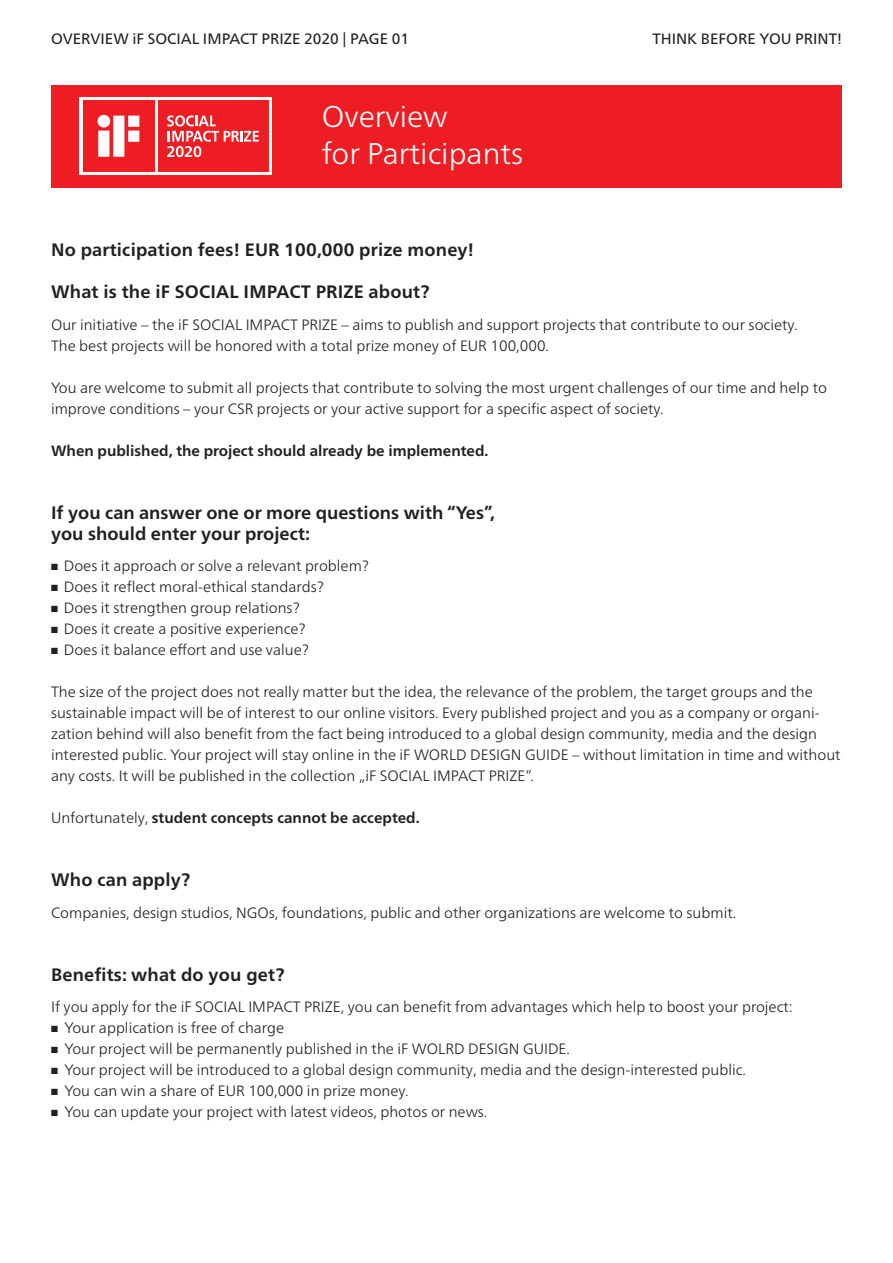
<style>
.page{position:relative;width:893px;height:1263px;background:#fff}
.page>*{position:absolute;margin:0;border:0;box-sizing:border-box;transform-origin:0 0}
.t1{font:300 30px/37.5px "Frutiger Neue LT Pro";color:#fff}
.t2{font:700 18px/21px "Frutiger Neue LT Pro";letter-spacing:.01em;color:#231f20}
.t3{font:300 15px/21px "Frutiger Neue LT Pro";color:#231f20}
.t4{font:700 15px "Frutiger Neue LT Pro";color:#231f20}
.t5{font:15px "Frutiger Neue LT Pro";color:#231f20}
.s1{font-weight:300}
</style>
<div class="page">
<div style="left:51px;top:85px;width:791px;height:102px;background:#ee1d23"></div>
<svg style="left:80px;top:97px;width:192px;height:77px;fill:#fff"></svg>
<div style="left:83px;top:101px;width:71px;height:71px;background:#ee1d23"></div>
<svg style="left:97px;top:115px;width:42px;height:42px"></svg>
<div style="left:158px;top:101px;width:110px;height:71px;background:#ee1d23"></div>
<svg style="left:167px;top:115px;width:92px;height:42px"></svg>
<p class="t5" style="left:51px;top:30px;width:360px">OVERVIEW IF SOCIAL I MPACT PRIZE 2020 | PAGE 01</p>
<p class="t5" style="left:652px;top:30px;width:191px">THINK BEFORE YOU PRINT!</p>
<h1 class="t1" style="left:322px;top:97px;width:203px">Overview<br>for Participants</h1>
<p class="t2" style="left:51px;top:239px;width:425px">No participation fees! EUR 100,000 prize money!</p>
<p class="t2" style="left:51px;top:281px;width:380px">What is the iF SOCIAL IMPACT PRIZE about?</p>
<p class="t3" style="left:51px;top:314px;width:748px">Our initiative – the iF SOCIAL IMPACT PRIZE – aims to publish and support projects that contribute to our society.<br>The best projects will be honored with a total prize money of EUR 100,000.</p>
<p class="t3" style="left:51px;top:377px;width:777px">You are welcome to submit all projects that contribute to solving the most urgent challenges of our time and help to improve conditions – your CSR projects or your active support for a specific aspect of society.</p>
<p class="t4" style="left:51px;top:441px;width:439px">When published, the project should already be implemented.</p>
<p class="t2" style="left:51px;top:502px;width:445px">If you can answer one or more questions with “Yes”, you should enter your project:</p>
<p class="t3" style="left:51px;top:555px;width:319px">■ Does it approach or solve a relevant problem?</p>
<p class="t3" style="left:51px;top:576px;width:274px">■ Does it reflect moral-ethical standards?</p>
<p class="t3" style="left:51px;top:597px;width:250px">■ Does it strengthen group relations?</p>
<p class="t3" style="left:51px;top:618px;width:256px">■ Does it create a positive experience?</p>
<p class="t3" style="left:51px;top:639px;width:259px">■ Does it balance effort and use value?</p>
<p class="t3" style="left:51px;top:681px;width:791px">The size of the project does not really matter but the idea, the relevance of the problem, the target groups and the sustainable impact will be of interest to our online visitors. Every published project and you as a company or organi&shy;zation behind will also benefit from the fact being introduced to a global design community, media and the design interested public. Your project will stay online in the iF WORLD DESIGN GUIDE – without limitation in time and without any costs. It will be published in the collection „iF SOCIAL IMPACT PRIZE“.</p>
<p class="t4" style="left:51px;top:809px;width:370px"><span class="s1">Unfortunately,</span> student concepts cannot be accepted.</p>
<p class="t2" style="left:51px;top:869px;width:141px">Who can apply?</p>
<p class="t3" style="left:51px;top:902px;width:687px">Companies, design studios, NGOs, foundations, public and other organizations are welcome to submit.</p>
<p class="t2" style="left:51px;top:964px;width:235px">Benefits: what do you get?</p>
<p class="t3" style="left:51px;top:996px;width:743px">If you apply for the iF SOCIAL IMPACT PRIZE, you can benefit from advantages which help to boost your project:</p>
<p class="t3" style="left:51px;top:1017px;width:235px">■ Your application is free of charge</p>
<p class="t3" style="left:51px;top:1038px;width:520px">■ Your project will be permanently published in the iF WOLRD DESIGN GUIDE.</p>
<p class="t3" style="left:51px;top:1059px;width:697px">■ Your project will be introduced to a global design community, media and the design-interested public.</p>
<p class="t3" style="left:51px;top:1080px;width:359px">■ You can win a share of EUR 100,000 in prize money.</p>
<p class="t3" style="left:51px;top:1101px;width:438px">■ You can update your project with latest videos, photos or news.</p>
</div>
